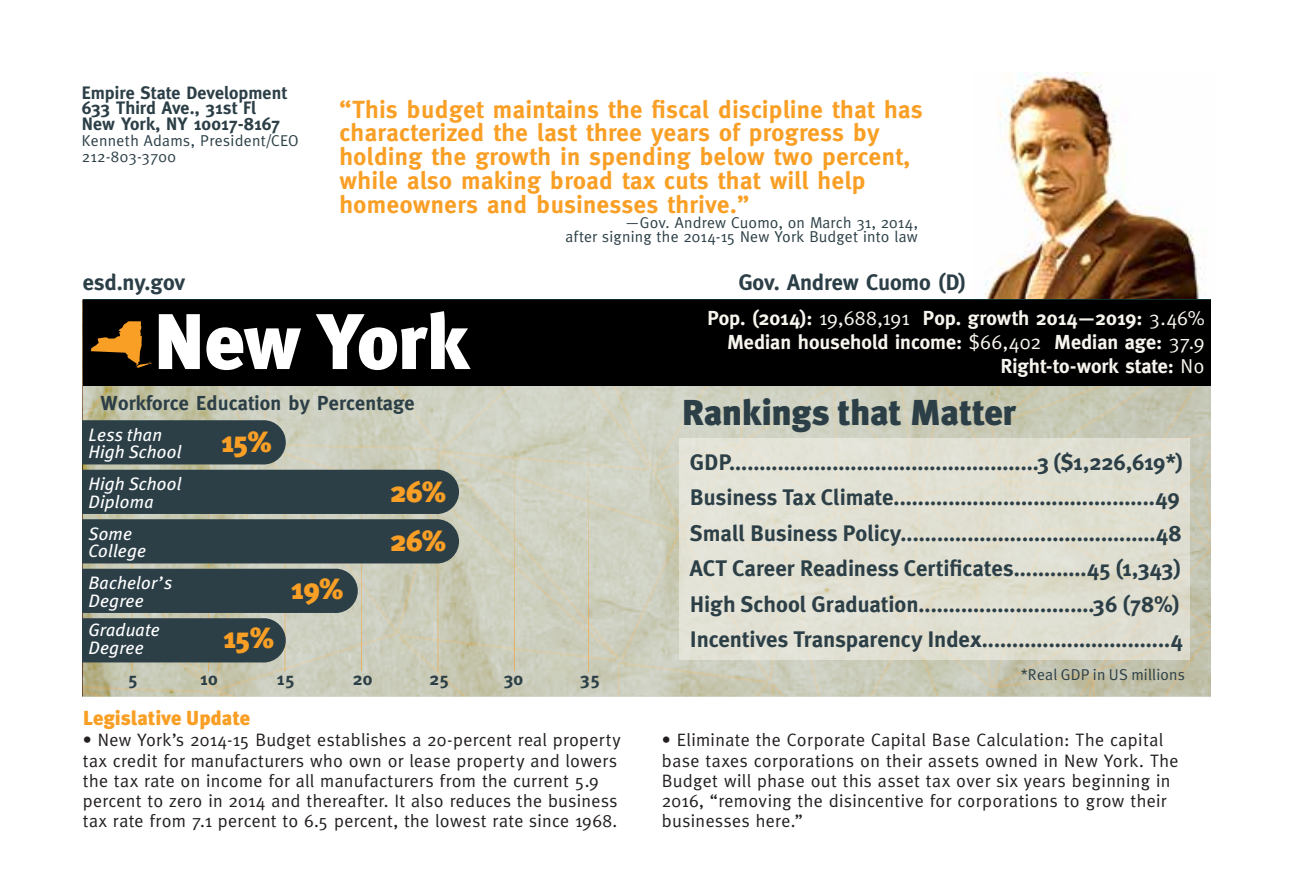
<style>
.page{position:relative;width:1296px;height:891px;background:#fff}
.page>*{position:absolute;margin:0;border:0;box-sizing:border-box;transform-origin:0 0}
.t1{font:900 78.75px "Meta Plus";letter-spacing:-.02em;color:#fff}
.t2{font:900 36px "Meta Plus";letter-spacing:-.02em;color:#2c3f47}
.t3{font:900 29.25px/49.5px "Meta Plus";color:#f99f25}
.t4{font:700 24.75px/23.8px "Meta";letter-spacing:.02em;color:#f99f25}
.t5{font:700 22.5px/35.3px "Meta Plus";letter-spacing:-.005em;color:#2c3f47}
.t6{font:700 22.5px "Meta";letter-spacing:-.005em;color:#2c3f47}
.t7{font:700 20.25px/24.1px "Meta";color:#f8f5ee;text-align:right}
.t8{font:700 20.25px "Meta";letter-spacing:.01em;color:#2c3f47}
.t9{font:900 20.25px "Meta Plus";color:#f99f25}
.t10{font:18px/20.2px "Meta";letter-spacing:.02em;color:#231f20}
.t11{font:italic 18px/17.3px "Meta Plus";letter-spacing:.01em;color:#fff}
.t12{font:700 18px/15.8px "Meta";color:#2c3f47}
.t13{font:15.75px/15.8px "Meta";letter-spacing:.015em;color:#2c3f47}
.t14{font:15.75px "Meta Plus Normal";letter-spacing:.015em;color:#2c3f47}
.s1{font-weight:400}
</style>
<div class="page">
<img style="left:973px;top:72px;width:238px;height:228px">
<div style="left:83px;top:300px;width:1128px;height:86px;background:#000"></div>
<svg style="left:82px;top:386px;width:1129px;height:311px;background:#a1a79b"></svg>
<div style="left:679px;top:439px;width:510px;height:221px;background:#e0e0d3"></div>
<svg style="left:91px;top:321px;width:61px;height:47px;background:#603d0e"></svg>
<p class="t12" style="left:82px;top:84px;width:206px">Empire State Development<br>633 Third Ave., 31st Fl<br>New York, NY 10017-8167</p>
<p class="t13" style="left:82px;top:132px;width:218px">Kenneth Adams, President/CEO<br>212-803-3700</p>
<p class="t4" style="left:339px;top:97px;width:585px">“This budget maintains the fiscal discipline that has characterized the last three years of progress by holding the growth in spending below two percent, while also making broad tax cuts that will help homeowners and businesses thrive.”</p>
<p class="t13" style="left:565px;top:215px;width:354px;line-height:14.6px;text-align:right">—Gov. Andrew Cuomo, on March 31, 2014,<br>after signing the 2014-15 New York Budget into law</p>
<p class="t6" style="left:83px;top:269px;width:104px">esd.ny.gov</p>
<p class="t6" style="left:739px;top:269px;width:229px">Gov. Andrew Cuomo (D)</p>
<p class="t7" style="left:707px;top:306px;width:499px">Pop. (2014): <span class="s1">19,688,191</span> Pop. growth 2014—2019: <span class="s1">3.46%<br></span>Median household income: <span class="s1">$66,402</span> Median age: <span class="s1">37.9<br></span>Right-to-work state: <span class="s1">No</span></p>
<h1 class="t1" style="left:153px;top:296px;width:319px">New York</h1>
<p class="t8" style="left:101px;top:391px;width:316px">Workforce Education by Percentage</p>
<p class="t11" style="left:89px;top:426px;width:95px">Less than<br>High School</p>
<p class="t11" style="left:89px;top:475px;width:95px">High School<br>Diploma</p>
<p class="t11" style="left:89px;top:525px;width:59px">Some<br>College</p>
<p class="t11" style="left:89px;top:574px;width:85px">Bachelor’s<br>Degree</p>
<p class="t11" style="left:89px;top:621px;width:73px">Graduate<br>Degree</p>
<h3 class="t3" style="left:222px;top:418px;width:52px">15%</h3>
<h3 class="t3" style="left:224px;top:613px;width:52px">15%</h3>
<h3 class="t3" style="left:291px;top:564px;width:54px">19%</h3>
<h3 class="t3" style="left:390px;top:467px;width:58px">26%<br>26%</h3>
<p class="t12" style="left:128px;top:671px;width:11px">5</p>
<p class="t12" style="left:200px;top:671px;width:19px">10</p>
<p class="t12" style="left:276px;top:671px;width:19px">15</p>
<p class="t12" style="left:353px;top:671px;width:21px">20</p>
<p class="t12" style="left:429px;top:671px;width:21px">25</p>
<p class="t12" style="left:504px;top:671px;width:21px">30</p>
<p class="t12" style="left:580px;top:671px;width:21px">35</p>
<p class="t9" style="left:83px;top:706px;width:169px">Legislative Update</p>
<h2 class="t2" style="left:681px;top:392px;width:336px">Rankings that Matter</h2>
<p class="t5" style="left:690px;top:445px;width:495px">GDP...................................................3 ($1,226,619*)<br>Business Tax Climate...........................................49<br>Small Business Policy..........................................48<br>ACT Career Readiness Certificates............45 (1,343)<br>High School Graduation.............................36 (78%)<br>Incentives Transparency Index...............................4</p>
<p class="t14" style="left:1021px;top:666px;width:166px">*Real GDP in US millions</p>
<p class="t10" style="left:83px;top:730px;width:540px">• New York’s 2014-15 Budget establishes a 20-percent real property tax credit for manufacturers who own or lease property and lowers the tax rate on income for all manufacturers from the current 5.9 percent to zero in 2014 and thereafter. It also reduces the business tax rate from 7.1 percent to 6.5 percent, the lowest rate since 1968.</p>
<p class="t10" style="left:662px;top:730px;width:518px">• Eliminate the Corporate Capital Base Calculation: The capital base taxes corporations on their assets owned in New York. The Budget will phase out this asset tax over six years beginning in 2016, “removing the disincentive for corporations to grow their businesses here.”</p>
</div>
